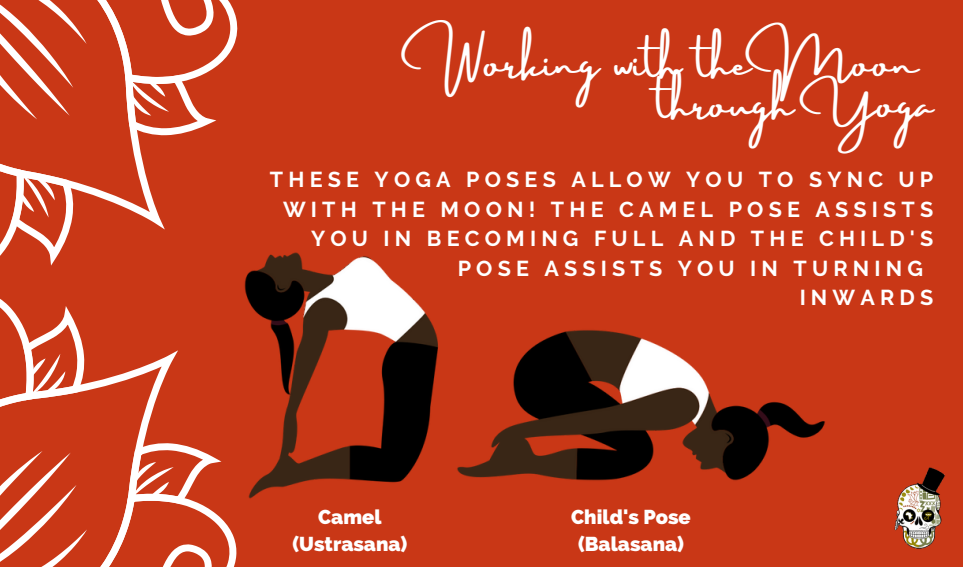
<style>
.page{position:relative;width:963px;height:567px;background:#c93716}
.page>*{position:absolute;margin:0;border:0;box-sizing:border-box;transform-origin:0 0}
.t1{font:40px "Amsterdam Three";color:#fff}
.t2{font:700 21.6px "Raleway";letter-spacing:.24em;color:#fff}
.t3{font:800 20px "Raleway";color:#fff}
</style>
<div class="page">
<svg style="left:0;top:0;width:214px;height:266px"></svg>
<svg style="left:0;top:305px;width:180px;height:262px"></svg>
<img style="left:180px;top:21px;width:625px;height:546px">
<img style="left:805px;top:421px;width:140px;height:128px">
<p class="t1" style="left:403px;top:41px;width:516px">Working with the Moon</p>
<p class="t1" style="left:657px;top:82px;width:278px">through Yoga</p>
<p class="t2" style="left:270px;top:167px;width:665px">THESE YOGA POSES ALLOW YOU TO SYNC UP</p>
<p class="t2" style="left:283px;top:196px;width:652px">WITH THE MOON! THE CAMEL POSE ASSISTS</p>
<p class="t2" style="left:311px;top:226px;width:624px">YOU IN BECOMING FULL AND THE CHILD'S</p>
<p class="t2" style="left:458px;top:255px;width:467px">POSE ASSISTS YOU IN TURNING</p>
<p class="t2" style="left:800px;top:285px;width:135px">INWARDS</p>
<p class="t3" style="left:318px;top:505px;width:65px">Camel</p>
<p class="t3" style="left:292px;top:532px;width:117px">(Ustrasana)</p>
<p class="t3" style="left:571px;top:505px;width:121px">Child's Pose</p>
<p class="t3" style="left:578px;top:532px;width:107px">(Balasana)</p>
</div>
